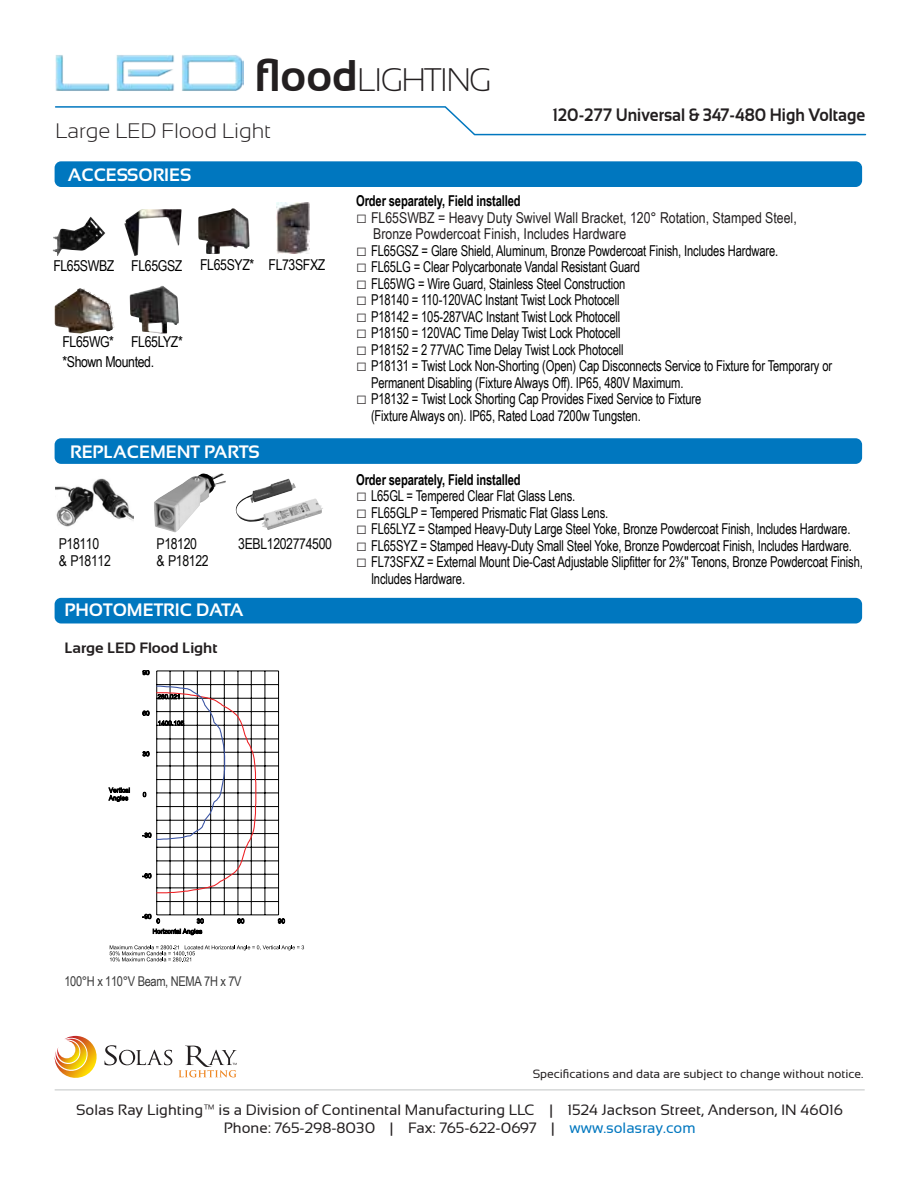
<style>
.page{position:relative;width:918px;height:1188px;background:#fff}
.page>*{position:absolute;margin:0;border:0;box-sizing:border-box;transform-origin:0 0}
.t1{font:300 32.7px "Sansation";letter-spacing:-.05em;color:#231f20}
.t2{font:300 21px "Sansation";letter-spacing:-.005em;color:#231f20;scale:1.04 1}
.t3{font:700 18px "Sansation";color:#fff}
.t4{font:700 18px "Sansation";color:#231f20;scale:.9 1}
.t5{font:15px/16.5px "Arial Narrow";letter-spacing:-.01em;color:#000;scale:.91 1}
.t6{font:15px/18px "Sansation";color:#231f20;text-align:center}
.t7{font:15px/16.5px "Arial Narrow";color:#231f20}
.t8{font:700 15px "Arial Narrow";letter-spacing:-.01em;color:#000;scale:.91 1}
.t9{font:15px "Arial Narrow";letter-spacing:-.01em;color:#000}
.t10{font:15px/16.5px "Arial Narrow";letter-spacing:-.025em;color:#090909}
.t11{font:700 15px "Sansation";letter-spacing:-.005em;color:#231f20;scale:1.04 1}
.t12{font:13.5px "Arial Narrow";letter-spacing:-.025em;color:#3b3b3b}
.t13{font:12px "Sansation";color:#231f20}
.s1{font-weight:700;font-size:44.25px}
.s2{font-size:18px}
.s3{font-size:18px;color:#231f20}
.s4{color:#0077bf}
</style>
<div class="page">
<svg style="left:55px;top:106px;width:812px;height:30px"></svg>
<svg style="left:179px;top:1046px;width:58px;height:31px"></svg>
<svg style="left:55px;top:1036px;width:117px;height:42px"></svg>
<img style="left:55px;top:55px;width:188px;height:36px">
<hr style="left:55px;top:1089px;width:810px;height:1px;background:#c8cacb">
<div style="left:55px;top:598px;width:807px;height:25px;background:#0077bf;border-radius:6px"></div>
<div style="left:55px;top:438px;width:807px;height:26px;background:#0077bf;border-radius:6px"></div>
<div style="left:55px;top:161px;width:807px;height:26px;background:#0077bf;border-radius:6px"></div>
<img style="left:236px;top:479px;width:87px;height:51px">
<img style="left:56px;top:478px;width:78px;height:49px">
<img style="left:154px;top:473px;width:72px;height:59px">
<img style="left:124px;top:209px;width:58px;height:47px">
<img style="left:55px;top:288px;width:60px;height:46px">
<img style="left:130px;top:286px;width:49px;height:48px">
<img style="left:198px;top:208px;width:51px;height:46px">
<img style="left:53px;top:217px;width:53px;height:39px">
<img style="left:276px;top:203px;width:33px;height:51px">
<hr style="left:157px;top:915px;width:122px;height:1px;background:#000">
<hr style="left:157px;top:901px;width:122px;height:1px;background:#000">
<hr style="left:157px;top:888px;width:122px;height:1px;background:#000">
<hr style="left:157px;top:874px;width:122px;height:1px;background:#000">
<hr style="left:157px;top:861px;width:122px;height:1px;background:#000">
<hr style="left:157px;top:847px;width:122px;height:1px;background:#000">
<hr style="left:157px;top:833px;width:122px;height:1px;background:#000">
<hr style="left:157px;top:820px;width:122px;height:1px;background:#000">
<hr style="left:157px;top:806px;width:122px;height:1px;background:#000">
<hr style="left:157px;top:793px;width:122px;height:1px;background:#000">
<hr style="left:157px;top:779px;width:122px;height:1px;background:#000">
<hr style="left:157px;top:766px;width:122px;height:1px;background:#000">
<hr style="left:157px;top:752px;width:122px;height:1px;background:#000">
<hr style="left:157px;top:739px;width:122px;height:1px;background:#000">
<hr style="left:157px;top:725px;width:122px;height:1px;background:#000">
<hr style="left:157px;top:711px;width:122px;height:1px;background:#000">
<hr style="left:157px;top:698px;width:122px;height:1px;background:#000">
<hr style="left:157px;top:684px;width:122px;height:1px;background:#000">
<hr style="left:157px;top:671px;width:122px;height:1px;background:#000">
<hr style="left:156px;top:671px;width:1px;height:244px;background:#000">
<hr style="left:170px;top:671px;width:1px;height:244px;background:#000">
<hr style="left:183px;top:671px;width:1px;height:244px;background:#000">
<hr style="left:197px;top:671px;width:1px;height:244px;background:#000">
<hr style="left:210px;top:671px;width:1px;height:244px;background:#000">
<hr style="left:224px;top:671px;width:1px;height:244px;background:#000">
<hr style="left:238px;top:671px;width:1px;height:244px;background:#000">
<hr style="left:251px;top:671px;width:1px;height:244px;background:#000">
<hr style="left:265px;top:671px;width:1px;height:244px;background:#000">
<hr style="left:278px;top:671px;width:1px;height:244px;background:#000">
<svg style="left:110px;top:945px;width:194px;height:17px"></svg>
<svg style="left:237px;top:918px;width:7px;height:6px"></svg>
<svg style="left:278px;top:918px;width:7px;height:6px"></svg>
<svg style="left:142px;top:914px;width:62px;height:21px"></svg>
<svg style="left:142px;top:685px;width:115px;height:209px"></svg>
<svg style="left:142px;top:670px;width:7px;height:5px"></svg>
<svg style="left:109px;top:788px;width:21px;height:14px"></svg>
<h1 class="t1" style="left:255px;top:62px;width:238px"><span class="s1">flood</span>LIGHTING</h1>
<h2 class="t2" style="left:55px;top:119px;width:209px">Large LED Flood Light</h2>
<p class="t3" style="left:68px;top:165px;width:125px">ACCESSORIES</p>
<p class="t4" style="left:553px;top:104px;width:349px">120-277 Universal &amp; 347-480 High Voltage</p>
<p class="t9" style="left:53px;top:254px;width:131px">FL65SWBZ FL65GSZ</p>
<p class="t9" style="left:200px;top:254px;width:127px">FL65SYZ* FL73SFXZ</p>
<p class="t9" style="left:62px;top:331px;width:122px">FL65WG* FL65LYZ*</p>
<p class="t9" style="left:62px;top:351px;width:93px">*Shown Mounted.</p>
<p class="t3" style="left:70px;top:441px;width:191px">REPLACEMENT PARTS</p>
<p class="t10" style="left:59px;top:535px;width:42px">P18110</p>
<p class="t10" style="left:238px;top:535px;width:95px">3EBL1202774500</p>
<p class="t10" style="left:59px;top:552px;width:54px">&amp; P18112</p>
<p class="t10" style="left:157px;top:535px;width:54px">P18120 &amp; P18122</p>
<p class="t3" style="left:64px;top:600px;width:181px">PHOTOMETRIC DATA</p>
<p class="t11" style="left:64px;top:640px;width:149px">Large LED Flood Light</p>
<p class="t8" style="left:356px;top:190px;width:182px">Order separately, Field installed</p>
<p class="t7" style="left:373px;top:209px;width:425px;text-indent:-17px"><span class="s2">□</span> FL65SWBZ = Heavy Duty Swivel Wall Bracket, 120° Rotation, Stamped Steel,<br>Bronze Powdercoat Finish, Includes Hardware</p>
<p class="t5" style="left:356px;top:242px;width:465px"><span class="s3">□</span> FL65GSZ = Glare Shield, Aluminum, Bronze Powdercoat Finish, Includes Hardware.</p>
<p class="t5" style="left:356px;top:258px;width:313px"><span class="s3">□</span> FL65LG = Clear Polycarbonate Vandal Resistant Guard</p>
<p class="t5" style="left:356px;top:275px;width:298px"><span class="s3">□</span> FL65WG = Wire Guard, Stainless Steel Construction</p>
<p class="t5" style="left:356px;top:291px;width:291px"><span class="s3">□</span> P18140 = 110-120VAC Instant Twist Lock Photocell</p>
<p class="t5" style="left:356px;top:308px;width:292px"><span class="s3">□</span> P18142 = 105-287VAC Instant Twist Lock Photocell</p>
<p class="t5" style="left:356px;top:324px;width:292px"><span class="s3">□</span> P18150 = 120VAC Time Delay Twist Lock Photocell</p>
<p class="t5" style="left:356px;top:341px;width:295px"><span class="s3">□</span> P18152 = 2 77VAC Time Delay Twist Lock Photocell</p>
<p class="t5" style="left:371px;top:357px;width:508px;text-indent:-15px"><span class="s3">□</span> P18131 = Twist Lock Non-Shorting (Open) Cap Disconnects Service to Fixture for Temporary or<br>Permanent Disabling (Fixture Always Off). IP65, 480V Maximum.</p>
<p class="t5" style="left:371px;top:390px;width:365px;text-indent:-15px"><span class="s3">□</span> P18132 = Twist Lock Shorting Cap Provides Fixed Service to Fixture (Fixture Always on). IP65, Rated Load 7200w Tungsten.</p>
<p class="t8" style="left:356px;top:468px;width:182px">Order separately, Field installed</p>
<p class="t5" style="left:356px;top:487px;width:242px"><span class="s3">□</span> L65GL = Tempered Clear Flat Glass Lens.</p>
<p class="t5" style="left:356px;top:503px;width:279px"><span class="s3">□</span> FL65GLP = Tempered Prismatic Flat Glass Lens.</p>
<p class="t5" style="left:356px;top:520px;width:545px"><span class="s3">□</span> FL65LYZ = Stamped Heavy-Duty Large Steel Yoke, Bronze Powdercoat Finish, Includes Hardware.</p>
<p class="t5" style="left:356px;top:536px;width:546px"><span class="s3">□</span> FL65SYZ = Stamped Heavy-Duty Small Steel Yoke, Bronze Powdercoat Finish, Includes Hardware.</p>
<p class="t5" style="left:371px;top:553px;width:542px;text-indent:-15px"><span class="s3">□</span> FL73SFXZ = External Mount Die-Cast Adjustable Slipfitter for 2⅜′′ Tenons, Bronze Powdercoat Finish,<br>Includes Hardware.</p>
<p class="t12" style="left:64px;top:971px;width:179px">100°H x 110°V Beam, NEMA 7H x 7V</p>
<p class="t13" style="left:533px;top:1068px;width:332px">Specifications and data are subject to change without notice.</p>
<p class="t6" style="left:76px;top:1101px;width:769px">Solas Ray Lighting™ is a Division of Continental Manufacturing LLC | 1524 Jackson Street, Anderson, IN 46016<br>Phone: 765-298-8030 | Fax: 765-622-0697 | <span class="s4">www.solasray.com</span></p>
</div>
